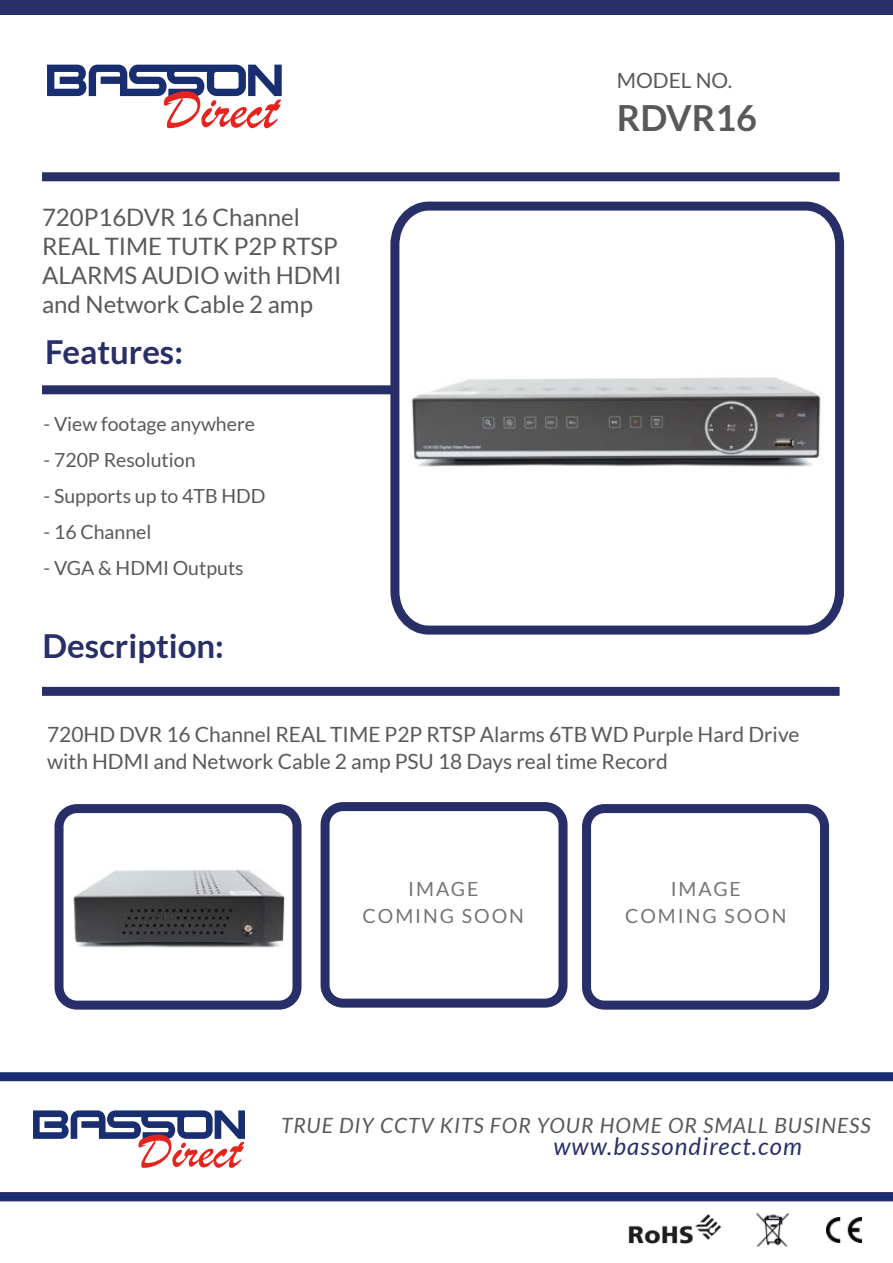
<style>
.page{position:relative;width:893px;height:1263px;background:#fff}
.page>*{position:absolute;margin:0;border:0;box-sizing:border-box;transform-origin:0 0}
.t1{font:55.95px "Brush Script";color:#e52420}
.t2{font:50.55px "Brush Script";color:#e52420}
.t3{font:700 36px "Lato";color:#595958}
.t4{font:700 33px "Lato";color:#282e68}
.t5{font:24px/28.8px "Lato";color:#595958}
.t6{font:italic 24px "Lato";letter-spacing:.05em;color:#282e68}
.t7{font:21px/27px "Lato";color:#595958}
.t8{font:italic 21px "Lato";letter-spacing:.05em;color:#595958}
.t9{font:19.5px "Lato";color:#595958}
.t10{font:19.5px/27px "Lato";letter-spacing:.1em;color:#757575;text-align:center}
</style>
<div class="page">
<div style="left:55px;top:804px;width:247px;height:206px;border:9px solid #282e68;border-radius:18px"></div>
<div style="left:42px;top:172px;width:798px;height:9px;background:#282e68"></div>
<div style="left:0;top:0;width:893px;height:15px;background:#282e68"></div>
<div style="left:42px;top:385px;width:353px;height:9px;background:#282e68"></div>
<div style="left:42px;top:687px;width:798px;height:9px;background:#282e68"></div>
<div style="left:321px;top:802px;width:247px;height:205px;border:9px solid #282e68;border-radius:18px"></div>
<div style="left:582px;top:804px;width:247px;height:206px;border:9px solid #282e68;border-radius:18px"></div>
<svg style="left:386px;top:201px;width:459px;height:434px"></svg>
<img style="left:408px;top:371px;width:419px;height:103px">
<img style="left:73px;top:869px;width:212px;height:79px">
<svg style="left:47px;top:65px;width:235px;height:31px"></svg>
<div style="left:0;top:1072px;width:893px;height:9px;background:#192e71"></div>
<img style="left:628px;top:1214px;width:94px;height:30px">
<img style="left:756px;top:1212px;width:33px;height:35px">
<img style="left:827px;top:1217px;width:35px;height:26px">
<div style="left:0;top:1192px;width:893px;height:9px;background:#192e71"></div>
<svg style="left:33px;top:1110px;width:212px;height:29px"></svg>
<h1 class="t1" style="left:165px;top:76px;width:114px">Direct</h1>
<p class="t5" style="left:42px;top:203px;width:301px">720P16DVR 16 Channel<br>REAL TIME TUTK P2P RTSP<br>ALARMS AUDIO with HDMI and Network Cable 2 amp</p>
<h3 class="t4" style="left:45px;top:333px;width:140px">Features:</h3>
<p class="t9" style="left:44px;top:413px;width:213px">- View footage anywhere</p>
<p class="t9" style="left:44px;top:449px;width:154px">- 720P Resolution</p>
<p class="t9" style="left:44px;top:485px;width:223px">- Supports up to 4TB HDD</p>
<p class="t9" style="left:44px;top:521px;width:109px">- 16 Channel</p>
<p class="t9" style="left:44px;top:557px;width:202px">- VGA &amp; HDMI Outputs</p>
<h3 class="t4" style="left:43px;top:627px;width:183px">Description:</h3>
<p class="t7" style="left:617px;top:67px;width:117px">MODEL NO.</p>
<h3 class="t3" style="left:617px;top:97px;width:142px">RDVR16</h3>
<p class="t7" style="left:47px;top:721px;width:754px">720HD DVR 16 Channel REAL TIME P2P RTSP Alarms 6TB WD Purple Hard Drive with HDMI and Network Cable 2 amp PSU 18 Days real time Record</p>
<p class="t10" style="left:363px;top:875px;width:163px">IMAGE<br>COMING SOON</p>
<p class="t10" style="left:625px;top:875px;width:163px">IMAGE<br>COMING SOON</p>
<p class="t8" style="left:281px;top:1114px;width:591px">TRUE DIY CCTV KITS FOR YOUR HOME OR SMALL BUSINESS</p>
<h2 class="t2" style="left:140px;top:1120px;width:103px">Direct</h2>
<p class="t6" style="left:553px;top:1133px;width:250px">www.bassondirect.com</p>
</div>
